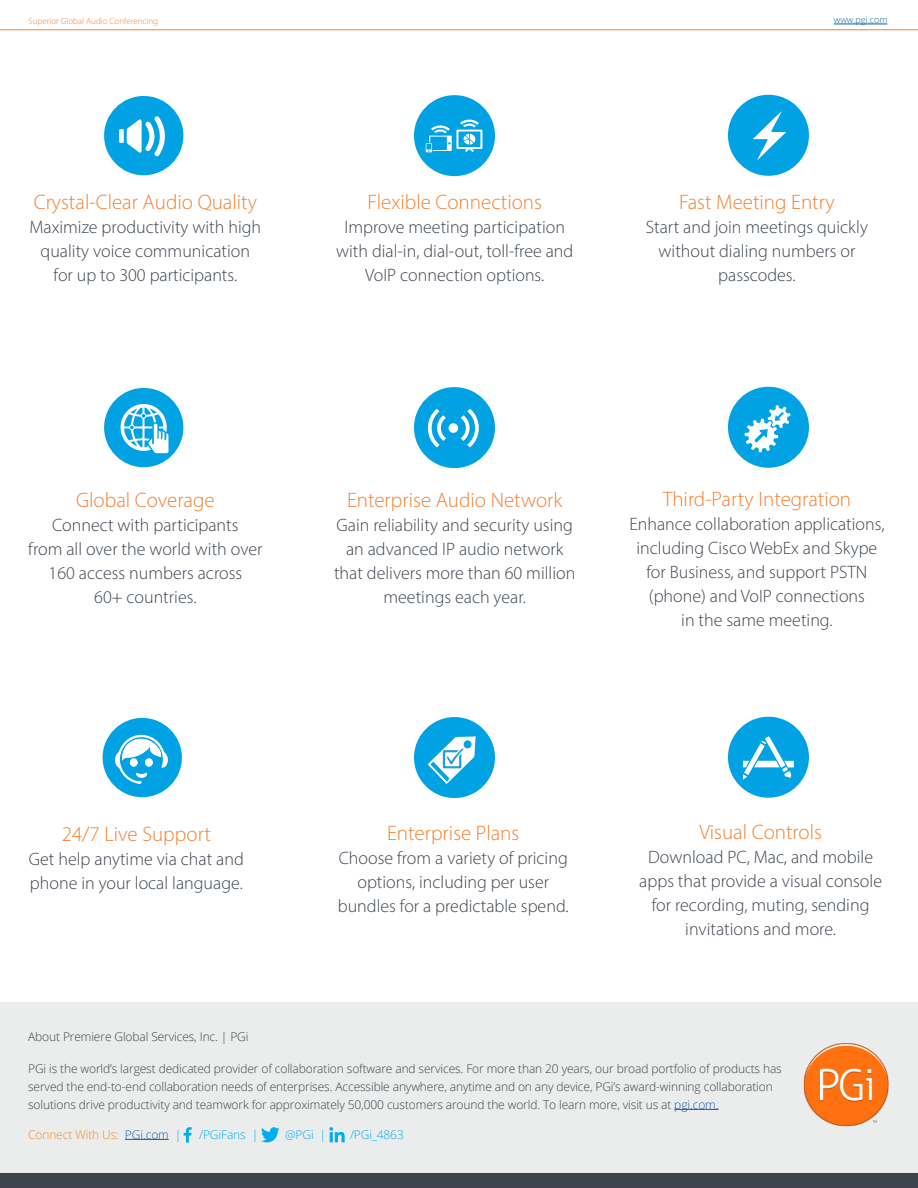
<style>
.page{position:relative;width:918px;height:1188px;background:#fff}
.page>*{position:absolute;margin:0;border:0;box-sizing:border-box;transform-origin:0 0}
.t1{font:300 21px "Myriad Pro";color:#f4802f}
.t2{font:300 18px/24px "Myriad Pro";color:#3c444e;text-align:center}
.body_copy{font:300 12px/18px "Open Sans";letter-spacing:-.01em;color:#3c444e}
.body_copy-2{font:300 12px "Open Sans";letter-spacing:-.01em;color:#00aeef}
.body_copy-3{font:300 12px "Open Sans";letter-spacing:-.01em;color:#f68b1f}
.t3{font:300 9px "Myriad Pro";color:#f4802f}
.t4{font:300 9px "Open Sans";color:#175d9e}
.s1{color:#175d9e}
.s2{color:#00aeef}
</style>
<div class="page">
<hr style="left:834px;top:24px;width:53px;height:1px;background:#175d9e">
<hr style="left:0;top:29px;width:918px;height:1px;background:#f4802f">
<div style="left:104px;top:96px;width:79px;height:79px;background:#00a2e4;border-radius:50%"></div>
<div style="left:104px;top:388px;width:79px;height:79px;background:#00a2e4;border-radius:50%"></div>
<div style="left:103px;top:718px;width:79px;height:79px;background:#00a2e4;border-radius:50%"></div>
<div style="left:0;top:1002px;width:918px;height:186px;background:#ebecec"></div>
<div style="left:0;top:1173px;width:918px;height:15px;background:#3c434d"></div>
<hr style="left:674px;top:1109px;width:45px;height:1px;background:#175d9e">
<hr style="left:125px;top:1139px;width:44px;height:1px;background:#175d9e">
<svg style="left:261px;top:1127px;width:19px;height:15px"></svg>
<svg style="left:184px;top:1127px;width:8px;height:16px"></svg>
<img style="left:803px;top:1043px;width:86px;height:84px">
<div style="left:414px;top:95px;width:81px;height:81px;background:#00a2e4;border-radius:50%"></div>
<div style="left:414px;top:387px;width:81px;height:81px;background:#00a2e4;border-radius:50%"></div>
<div style="left:414px;top:717px;width:81px;height:81px;background:#00a2e4;border-radius:50%"></div>
<div style="left:728px;top:95px;width:81px;height:81px;background:#00a2e4;border-radius:50%"></div>
<div style="left:728px;top:387px;width:81px;height:81px;background:#00a2e4;border-radius:50%"></div>
<div style="left:728px;top:717px;width:81px;height:81px;background:#00a2e4;border-radius:50%"></div>
<svg style="left:329px;top:1127px;width:16px;height:15px"></svg>
<svg style="left:426px;top:119px;width:56px;height:33px"></svg>
<svg style="left:120px;top:404px;width:49px;height:49px"></svg>
<svg style="left:753px;top:111px;width:33px;height:49px"></svg>
<svg style="left:119px;top:116px;width:46px;height:41px"></svg>
<svg style="left:115px;top:734px;width:53px;height:50px"></svg>
<svg style="left:745px;top:405px;width:46px;height:47px"></svg>
<svg style="left:427px;top:409px;width:13px;height:38px"></svg>
<svg style="left:461px;top:409px;width:18px;height:38px"></svg>
<svg style="left:435px;top:415px;width:11px;height:26px"></svg>
<div style="left:449px;top:423px;width:9px;height:10px;background:#fff;border-radius:50%"></div>
<svg style="left:743px;top:736px;width:51px;height:44px"></svg>
<svg style="left:428px;top:736px;width:48px;height:48px"></svg>
<p class="t3" style="left:29px;top:15px;width:131px">Superior Global Audio Conferencing</p>
<p class="t4" style="left:834px;top:14px;width:55px">www.pgi.com</p>
<p class="t1" style="left:34px;top:189px;width:225px">Crystal-Clear Audio Quality</p>
<p class="t2" style="left:30px;top:215px;width:233px">Maximize productivity with high</p>
<p class="t2" style="left:41px;top:239px;width:211px">quality voice communication</p>
<p class="t2" style="left:53px;top:263px;width:186px">for up to 300 participants.</p>
<p class="t1" style="left:367px;top:189px;width:176px">Flexible Connections</p>
<p class="t2" style="left:336px;top:215px;width:239px">Improve meeting participation with dial-in, dial-out, toll-free and<br>VoIP connection options.</p>
<p class="t1" style="left:679px;top:189px;width:157px">Fast Meeting Entry</p>
<p class="t2" style="left:646px;top:214px;width:224px">Start and join meetings quickly</p>
<p class="t2" style="left:659px;top:238px;width:198px">without dialing numbers or</p>
<p class="t2" style="left:718px;top:262px;width:79px">passcodes.</p>
<p class="t1" style="left:76px;top:487px;width:140px">Global Coverage</p>
<p class="t2" style="left:52px;top:513px;width:188px">Connect with participants</p>
<p class="t2" style="left:28px;top:537px;width:236px">from all over the world with over</p>
<p class="t2" style="left:49px;top:561px;width:195px">160 access numbers across</p>
<p class="t2" style="left:94px;top:585px;width:104px">60+ countries.</p>
<p class="t1" style="left:347px;top:487px;width:217px">Enterprise Audio Network</p>
<p class="t2" style="left:334px;top:513px;width:243px">Gain reliability and security using an advanced IP audio network that delivers more than 60 million meetings each year.</p>
<p class="t1" style="left:663px;top:487px;width:190px">Third-Party Integration</p>
<p class="t2" style="left:629px;top:512px;width:257px">Enhance collaboration applications, including Cisco WebEx and Skype</p>
<p class="t2" style="left:647px;top:560px;width:222px;text-align:left">for Business, and support PSTN (phone) and VoIP connections</p>
<p class="t2" style="left:681px;top:608px;width:153px">in the same meeting.</p>
<p class="t1" style="left:62px;top:822px;width:151px">24/7 Live Support</p>
<p class="t2" style="left:29px;top:847px;width:216px">Get help anytime via chat and</p>
<p class="t2" style="left:30px;top:871px;width:214px">phone in your local language.</p>
<p class="t1" style="left:387px;top:820px;width:134px">Enterprise Plans</p>
<p class="t2" style="left:339px;top:846px;width:231px">Choose from a variety of pricing options, including per user</p>
<p class="t2" style="left:338px;top:894px;width:232px">bundles for a predictable spend.</p>
<p class="t1" style="left:699px;top:819px;width:124px">Visual Controls</p>
<p class="t2" style="left:648px;top:844px;width:226px">Download PC, Mac, and mobile</p>
<p class="t2" style="left:639px;top:868px;width:244px">apps that provide a visual console</p>
<p class="t2" style="left:652px;top:892px;width:219px">for recording, muting, sending</p>
<p class="t2" style="left:685px;top:916px;width:152px">invitations and more.</p>
<p class="body_copy" style="left:28px;top:1027px;width:222px">About Premiere Global Services, Inc. | PGi</p>
<p class="body_copy" style="left:28px;top:1059px;width:755px">PGi is the world’s largest dedicated provider of collaboration software and services. For more than 20 years, our broad portfolio of products has served the end-to-end collaboration needs of enterprises. Accessible anywhere, anytime and on any device, PGi’s award-winning collaboration solutions drive productivity and teamwork for approximately 50,000 customers around the world. To learn more, visit us at <span class="s1">pgi.com.</span></p>
<p class="body_copy-3" style="left:28px;top:1126px;width:155px">Connect With Us: <span class="s1">PGi.com</span> <span class="s2">|</span></p>
<p class="body_copy-2" style="left:199px;top:1126px;width:61px">/PGiFans |</p>
<p class="body_copy-2" style="left:285px;top:1126px;width:43px">@PGi |</p>
<p class="body_copy-2" style="left:350px;top:1126px;width:55px">/PGi_4863</p>
</div>
